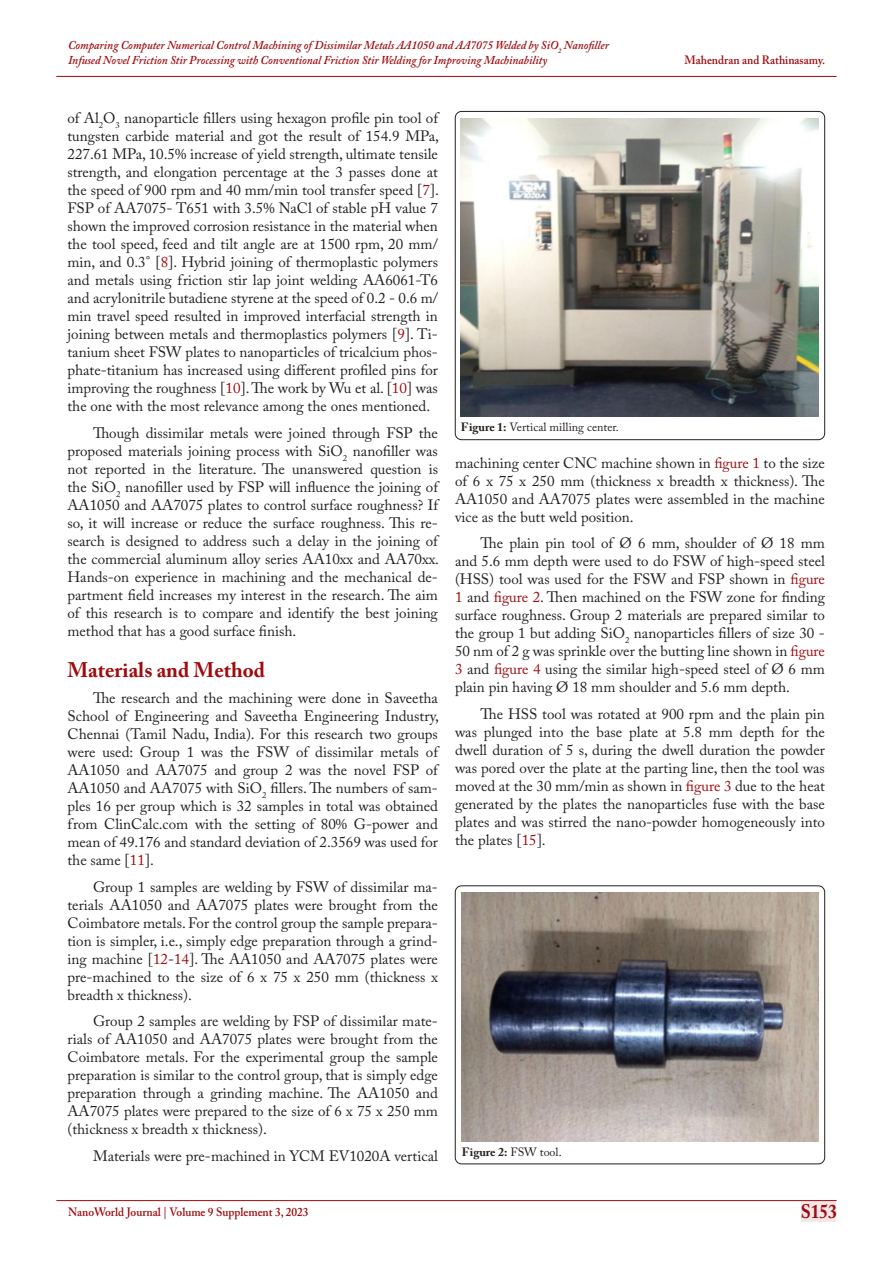
<style>
.page{position:relative;width:893px;height:1263px;background:#fff}
.page>*{position:absolute;margin:0;border:0;box-sizing:border-box;transform-origin:0 0}
.t1{font:700 21px "Adobe Caslon Pro";color:#9e0b0f}
.t2{font:700 19.5px "Adobe Caslon Pro";color:#9e0b0f;scale:.9 1}
.t3{font:15px/18px "Adobe Caslon Pro";color:#231f20;text-align:justify}
.t4{font:italic 600 12px/14.4px "Adobe Caslon Pro";color:#9e0b0f;scale:.95 1}
.t5{font:600 12px "Adobe Caslon Pro";color:#9e0b0f;scale:.95 1}
.t6{font:12px "Adobe Caslon Pro";color:#231f20}
.t7{font:700 12px "Adobe Caslon Pro";color:#231f20}
.s1{color:#9e0b0f}
.s2{font-weight:400}
.s3{font-weight:700}
</style>
<div class="page">
<div style="left:802px;top:1200px;width:34px;height:21px;background:#f5e7e7"></div>
<hr style="left:56px;top:1200px;width:781px;height:1px;background:#9e0b0f">
<hr style="left:56px;top:76px;width:781px;height:1px;background:#9e0b0f">
<div style="left:455px;top:885px;width:370px;height:279px;border:1px solid #231f20;border-radius:6px"></div>
<img style="left:462px;top:893px;width:356px;height:248px">
<div style="left:455px;top:111px;width:370px;height:329px;border:1px solid #231f20;border-radius:6px"></div>
<img style="left:461px;top:118px;width:358px;height:298px">
<p class="t4" style="left:68px;top:38px;width:571px">Comparing Computer Numerical Control Machining of Dissimilar Metals AA1050 and AA7075 Welded by SiO<sub>2</sub> Nanofiller<br>Infused Novel Friction Stir Processing with Conventional Friction Stir Welding for Improving Machinability</p>
<p class="t5" style="left:684px;top:53px;width:150px">Mahendran and Rathinasamy.</p>
<p class="t3" style="left:68px;top:109px;width:373px">of Al<sub>2</sub>O<sub>3</sub> nanoparticle fillers using hexagon profile pin tool of tungsten carbide material and got the result of 154.9 MPa, 227.61 MPa, 10.5% increase of yield strength, ultimate tensile strength, and elongation percentage at the 3 passes done at the speed of 900 rpm and 40 mm/min tool transfer speed [<span class="s1">7</span>].<br>FSP of AA7075- T651 with 3.5% NaCl of stable pH value 7 shown the improved corrosion resistance in the material when the tool speed, feed and tilt angle are at 1500 rpm, 20 mm/ min, and 0.3° [<span class="s1">8</span>]. Hybrid joining of thermoplastic polymers and metals using friction stir lap joint welding AA6061-T6 and acrylonitrile butadiene styrene at the speed of 0.2 - 0.6 m/ min travel speed resulted in improved interfacial strength in joining between metals and thermoplastics polymers [<span class="s1">9</span>]. Ti&shy;tanium sheet FSW plates to nanoparticles of tricalcium phos&shy;phate-titanium has increased using different profiled pins for improving the roughness [<span class="s1">10</span>]. The work by Wu et al. [<span class="s1">10</span>] was the one with the most relevance among the ones mentioned.</p>
<p class="t3" style="left:68px;top:424px;width:373px;text-indent:26px">Though dissimilar metals were joined through FSP the proposed materials joining process with SiO<sub>2</sub> nanofiller was not reported in the literature. The unanswered question is the SiO<sub>2</sub> nanofiller used by FSP will influence the joining of AA1050 and AA7075 plates to control surface roughness? If so, it will increase or reduce the surface roughness. This re&shy;search is designed to address such a delay in the joining of the commercial aluminum alloy series AA10xx and AA70xx.<br>Hands-on experience in machining and the mechanical de&shy;partment field increases my interest in the research. The aim of this research is to compare and identify the best joining method that has a good surface finish.</p>
<p class="t1" style="left:68px;top:657px;width:199px">Materials and Method</p>
<p class="t3" style="left:68px;top:689px;width:373px;text-indent:26px">The research and the machining were done in Saveetha School of Engineering and Saveetha Engineering Industry, Chennai (Tamil Nadu, India). For this research two groups were used: Group 1 was the FSW of dissimilar metals of AA1050 and AA7075 and group 2 was the novel FSP of AA1050 and AA7075 with SiO<sub>2</sub> fillers. The numbers of sam&shy;ples 16 per group which is 32 samples in total was obtained from ClinCalc.com with the setting of 80% G-power and mean of 49.176 and standard deviation of 2.3569 was used for the same [<span class="s1">11</span>].</p>
<p class="t3" style="left:68px;top:878px;width:372px;text-indent:26px">Group 1 samples are welding by FSW of dissimilar ma&shy;terials AA1050 and AA7075 plates were brought from the Coimbatore metals. For the control group the sample prepara&shy;tion is simpler, i.e., simply edge preparation through a grind&shy;ing machine [<span class="s1">12</span>-<span class="s1">14</span>]. The AA1050 and AA7075 plates were pre-machined to the size of 6 x 75 x 250 mm (thickness x breadth x thickness).</p>
<p class="t3" style="left:68px;top:1012px;width:372px;text-indent:26px">Group 2 samples are welding by FSP of dissimilar mate&shy;rials of AA1050 and AA7075 plates were brought from the Coimbatore metals. For the experimental group the sample preparation is similar to the control group, that is simply edge preparation through a grinding machine. The AA1050 and AA7075 plates were prepared to the size of 6 x 75 x 250 mm (thickness x breadth x thickness).</p>
<p class="t3" style="left:93px;top:1147px;width:346px">Materials were pre-machined in YCM EV1020A vertical</p>
<p class="t7" style="left:462px;top:1145px;width:101px">Figure 2: <span class="s2">FSW tool.</span></p>
<p class="t6" style="left:461px;top:420px;width:159px"><span class="s3">Figure 1:</span> Vertical milling center.</p>
<p class="t3" style="left:455px;top:453px;width:371px">machining center CNC machine shown in <span class="s1">figure 1</span> to the size of 6 x 75 x 250 mm (thickness x breadth x thickness). The AA1050 and AA7075 plates were assembled in the machine vice as the butt weld position.</p>
<p class="t3" style="left:455px;top:534px;width:371px;text-indent:26px">The plain pin tool of Ø 6 mm, shoulder of Ø 18 mm and 5.6 mm depth were used to do FSW of high-speed steel (HSS) tool was used for the FSW and FSP shown in <span class="s1">figure 1</span> and <span class="s1">figure 2</span>. Then machined on the FSW zone for finding surface roughness. Group 2 materials are prepared similar to the group 1 but adding SiO<sub>2</sub> nanoparticles fillers of size 30 - 50 nm of 2 g was sprinkle over the butting line shown in <span class="s1">figure 3</span> and <span class="s1">figure 4</span> using the similar high-speed steel of Ø 6 mm plain pin having Ø 18 mm shoulder and 5.6 mm depth.</p>
<p class="t3" style="left:455px;top:705px;width:371px;text-indent:26px">The HSS tool was rotated at 900 rpm and the plain pin was plunged into the base plate at 5.8 mm depth for the dwell duration of 5 s, during the dwell duration the powder was pored over the plate at the parting line, then the tool was moved at the 30 mm/min as shown in <span class="s1">figure 3</span> due to the heat generated by the plates the nanoparticles fuse with the base plates and was stirred the nano-powder homogeneously into the plates [<span class="s1">15</span>].</p>
<p class="t5" style="left:68px;top:1204px;width:255px">NanoWorld Journal | Volume 9 Supplement 3, 2023</p>
<h2 class="t2" style="left:801px;top:1200px;width:42px">S153</h2>
</div>
